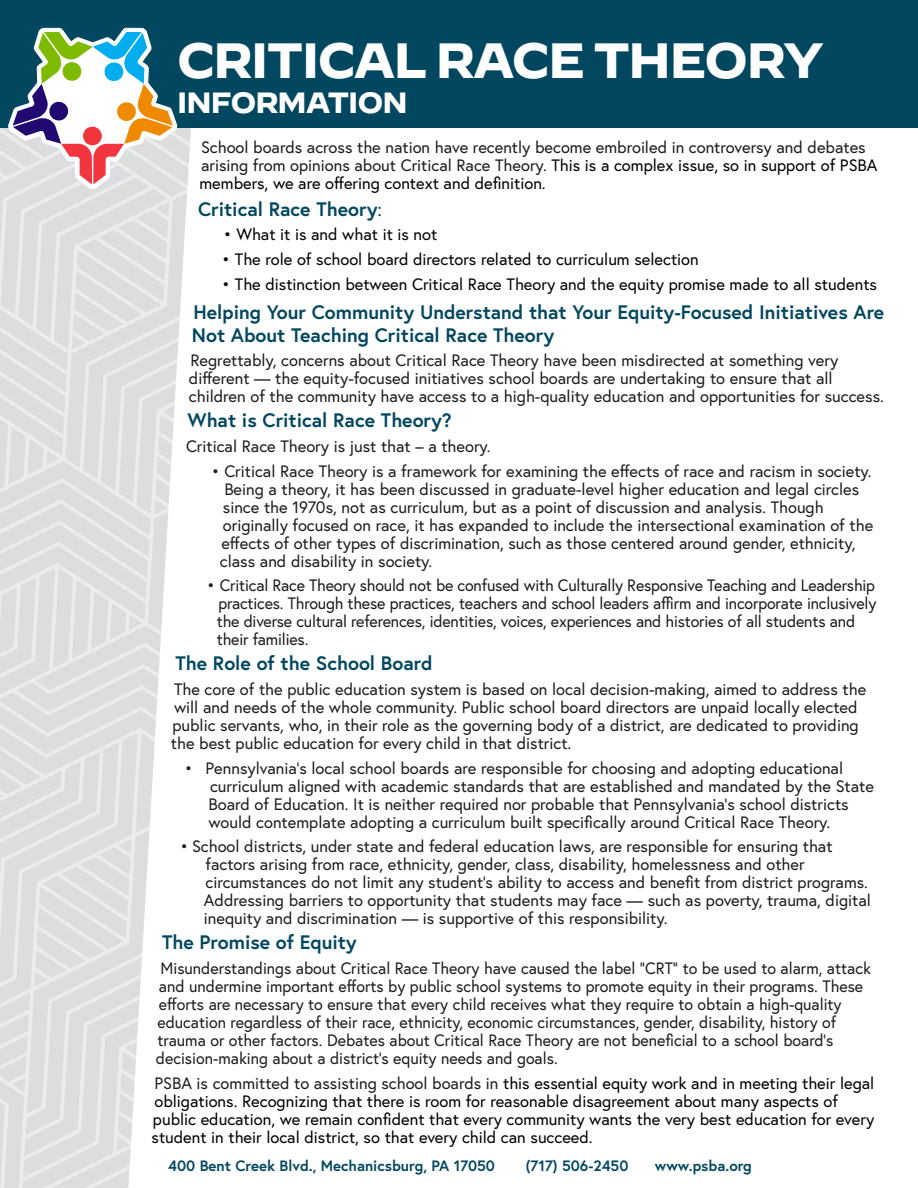
<style>
.page{position:relative;width:918px;height:1188px;background:#fff}
.page>*{position:absolute;margin:0;border:0;box-sizing:border-box;transform-origin:0 0}
.t1{font:700 49.5px "Decimal";letter-spacing:-.05em;color:#fff}
.t2{font:700 29.25px "Decimal";letter-spacing:-.05em;color:#fff}
.t3{font:700 19.5px/22.5px "Europa";color:#024760}
.t4{font:16.5px/18px "Europa";color:#1d1c1d}
.t5{font:16.5px/18px "Europa";color:#000}
.t6{font:700 15px "Europa";color:#024760}
.s1{color:#000}
.s2{font-weight:400}
.s3{color:#1d1c1d}
</style>
<div class="page">
<svg style="left:0;top:127px;width:623px;height:414px"></svg>
<svg style="left:0;top:541px;width:167px;height:647px;background:#e2e3e4"></svg>
<div style="left:0;top:0;width:918px;height:127px;background:#024760"></div>
<svg style="left:8px;top:27px;width:170px;height:163px"></svg>
<h1 class="t1" style="left:177px;top:32px;width:649px">CRITICAL RACE THEORY</h1>
<h2 class="t2" style="left:177px;top:86px;width:233px">INFORMATION</h2>
<p class="t4" style="left:199px;top:138px;width:679px">School boards across the nation have recently become embroiled in controversy and debates arising from opinions about Critical Race Theory. <span class="s1">This is a complex issue, so in support of PSBA members, we are offering context and definition.</span></p>
<p class="t3" style="left:198px;top:197px;width:186px">Critical Race Theory<span class="s2">:</span></p>
<p class="t5" style="left:224px;top:225px;width:215px">• What it is and what it is not</p>
<p class="t5" style="left:222px;top:250px;width:478px">• The role of school board directors related to curriculum selection</p>
<p class="t5" style="left:222px;top:275px;width:657px">• The distinction between Critical Race Theory and the equity promise made to all students</p>
<p class="t3" style="left:192px;top:300px;width:694px">Helping Your Community Understand that Your Equity-Focused Initiatives Are<br>Not About Teaching Critical Race Theory</p>
<p class="t4" style="left:189px;top:351px;width:696px">Regrettably, concerns about Critical Race Theory have been misdirected at something very different — the equity-focused initiatives school boards are undertaking to ensure that all children of the community have access to a high-quality education and opportunities for success.</p>
<p class="t3" style="left:188px;top:408px;width:266px">What is Critical Race Theory?</p>
<p class="t4" style="left:186px;top:437px;width:306px">Critical Race Theory is just that – a theory.</p>
<p class="t4" style="left:220px;top:461px;width:655px;text-indent:-8px">• Critical Race Theory is a framework for examining the effects of race and racism in society.<br>Being a theory, it has been discussed in graduate-level higher education and legal circles since the 1970s, not as curriculum, but as a point of discussion and analysis. Though originally focused on race, it has expanded to include the intersectional examination of the effects of other types of discrimination, such as those centered around gender, ethnicity, class and disability in society.</p>
<p class="t4" style="left:217px;top:576px;width:661px;text-indent:-10px">• Critical Race Theory should not be confused with Culturally Responsive Teaching and Leadership practices. Through these practices, teachers and school leaders affirm and incorporate inclusively the diverse cultural references, identities, voices, experiences and histories of all students and their families.</p>
<p class="t3" style="left:176px;top:651px;width:259px">The Role of the School Board</p>
<p class="t4" style="left:171px;top:680px;width:697px">The core of the public education system is based on local decision-making, aimed to address the will and needs of the whole community. Public school board directors are unpaid locally elected public servants, who, in their role as the governing body of a district, are dedicated to providing the best public education for every child in that district.</p>
<p class="t4" style="left:209px;top:758px;width:667px;text-indent:-24px">• Pennsylvania’s local school boards are responsible for choosing and adopting educational curriculum aligned with academic standards that are established and mandated by the State Board of Education. It is neither required nor probable that Pennsylvania’s school districts would contemplate adopting a curriculum built specifically around Critical Race Theory.</p>
<p class="t4" style="left:204px;top:837px;width:668px;text-indent:-24px">• School districts, under state and federal education laws, are responsible for ensuring that factors arising from race, ethnicity, gender, class, disability, homelessness and other circumstances do not limit any student’s ability to access and benefit from district programs.<br>Addressing barriers to opportunity that students may face — such as poverty, trauma, digital inequity and discrimination — is supportive of this responsibility.</p>
<p class="t3" style="left:162px;top:930px;width:196px">The Promise of Equity</p>
<p class="t4" style="left:156px;top:959px;width:716px">Misunderstandings about Critical Race Theory have caused the label “CRT” to be used to alarm, attack and undermine important efforts by public school systems to promote equity in their programs. These efforts are necessary to ensure that every child receives what they require to obtain a high-quality education regardless of their race, ethnicity, economic circumstances, gender, disability, history of trauma or other factors. Debates about Critical Race Theory are not beneficial to a school board’s decision-making about a district’s equity needs and goals.</p>
<p class="t5" style="left:151px;top:1073px;width:724px"><span class="s3">PSBA is committed to assisting school boards in</span> this essential equity work and in meeting their legal obligations. Recognizing that there is room for reasonable disagreement about many aspects of public education, we remain confident that every community wants the very best education for every student in their local district, so that every child can succeed.</p>
<p class="t6" style="left:168px;top:1155px;width:328px">400 Bent Creek Blvd., Mechanicsburg, PA 17050</p>
<p class="t6" style="left:526px;top:1155px;width:104px">(717) 506-2450</p>
<p class="t6" style="left:655px;top:1155px;width:98px">www.psba.org</p>
</div>
